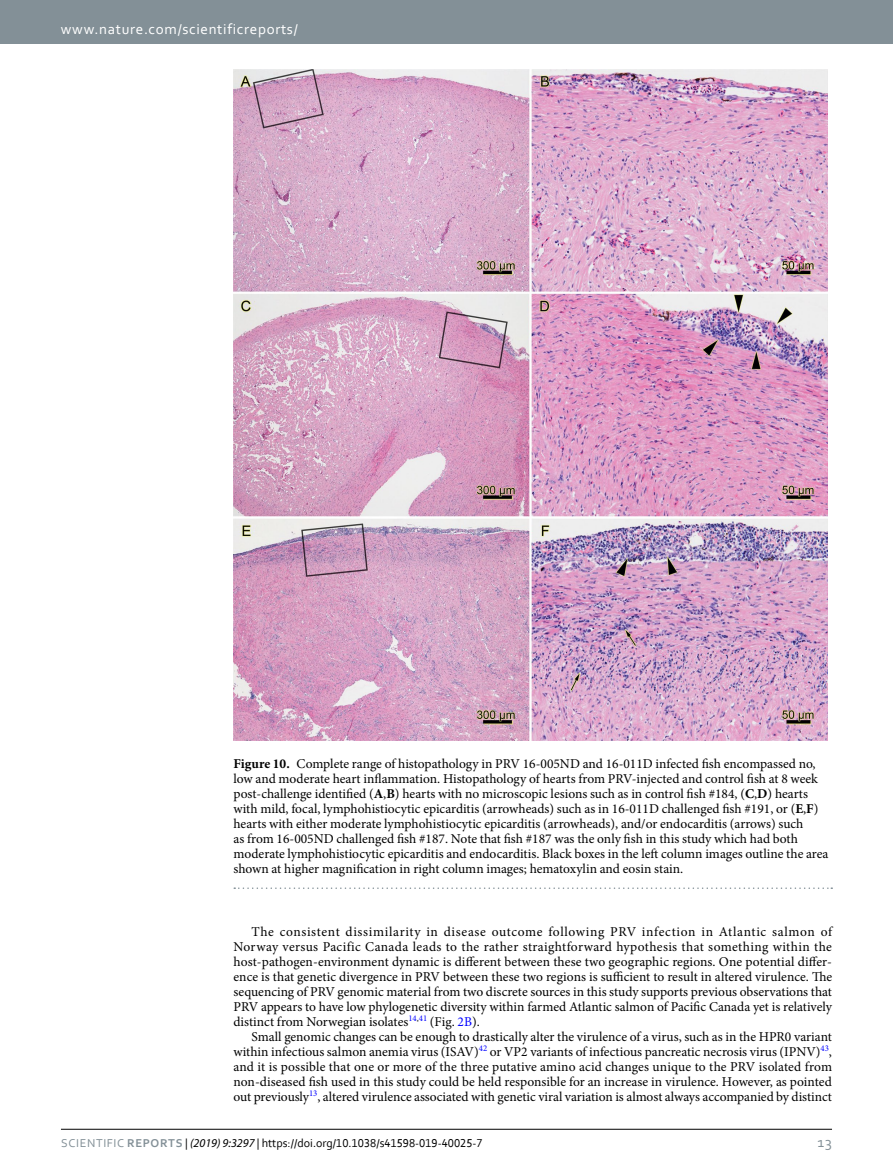
<style>
.page{position:relative;width:893px;height:1174px;background:#fff}
.page>*{position:absolute;margin:0;border:0;box-sizing:border-box;transform-origin:0 0}
.t1{font:15px "Corbel 2";letter-spacing:.045em;color:#fff}
.t2{font:15px "Corbel 2";color:#839097}
.t3{font:13.5px/15px "Minion Pro";color:#000;text-align:justify}
.t4{font:12px "Corbel";color:#000}
.s1{font-weight:700}
.s2{color:#00f}
.s3{font-family:"Corbel 2";color:#839097}
.s4{font-family:"Corbel Bold 2";color:#839097}
.s5{font-family:"Corbel 2"}
.s6{font-family:"Myriad Pro";font-style:italic}
</style>
<div class="page">
<hr style="left:61px;top:1129px;width:771px;height:1px;background:#000">
<div style="left:0;top:0;width:893px;height:43px;background:#839097"></div>
<img style="left:233px;top:70px;width:594px;height:670px">
<svg style="left:234px;top:887px;width:598px;height:2px"></svg>
<p class="t1" style="left:61px;top:19px;width:238px">www.nature.com/scientificreports/</p>
<p class="t3" style="left:233px;top:756px;width:597px;text-align:left"><span class="s1">Figure 10.</span> Complete range of histopathology in PRV 16-005ND and 16-011D infected fish encompassed no, low and moderate heart inflammation. Histopathology of hearts from PRV-injected and control fish at 8 week post-challenge identified (<span class="s1">A</span>,<span class="s1">B</span>) hearts with no microscopic lesions such as in control fish #184, (<span class="s1">C</span>,<span class="s1">D</span>) hearts with mild, focal, lymphohistiocytic epicarditis (arrowheads) such as in 16-011D challenged fish #191, or (<span class="s1">E</span>,<span class="s1">F</span>) hearts with either moderate lymphohistiocytic epicarditis (arrowheads), and/or endocarditis (arrows) such<br>as from 16-005ND challenged fish #187. Note that fish #187 was the only fish in this study which had both moderate lymphohistiocytic epicarditis and endocarditis. Black boxes in the left column images outline the area shown at higher magnification in right column images; hematoxylin and eosin stain.</p>
<p class="t3" style="left:233px;top:924px;width:600px;text-indent:18px">The consistent dissimilarity in disease outcome following PRV infection in Atlantic salmon of Norway versus Pacific Canada leads to the rather straightforward hypothesis that something within the host-pathogen-environment dynamic is different between these two geographic regions. One potential differ&shy;ence is that genetic divergence in PRV between these two regions is sufficient to result in altered virulence. The sequencing of PRV genomic material from two discrete sources in this study supports previous observations that PRV appears to have low phylogenetic diversity within farmed Atlantic salmon of Pacific Canada yet is relatively distinct from Norwegian isolates<sup>14</sup><sup>,</sup><sup>41</sup> (Fig. <span class="s2">2B</span>).</p>
<p class="t3" style="left:233px;top:1029px;width:600px;text-indent:18px">Small genomic changes can be enough to drastically alter the virulence of a virus, such as in the HPR0 variant within infectious salmon anemia virus (ISAV)<sup>42</sup> or VP2 variants of infectious pancreatic necrosis virus (IPNV)<sup>43</sup>, and it is possible that one or more of the three putative amino acid changes unique to the PRV isolated from non-diseased fish used in this study could be held responsible for an increase in virulence. However, as pointed out previously<sup>13</sup>, altered virulence associated with genetic viral variation is almost always accompanied by distinct</p>
<p class="t4" style="left:61px;top:1135px;width:423px"><span class="s3">Scientific</span> <span class="s4">REPORTS</span> <span class="s5">|</span> <span class="s6">(2019) 9:3297</span> <span class="s5">|</span> https://doi.org/10.1038/s41598-019-40025-7</p>
<p class="t2" style="left:817px;top:1132px;width:16px">13</p>
</div>
